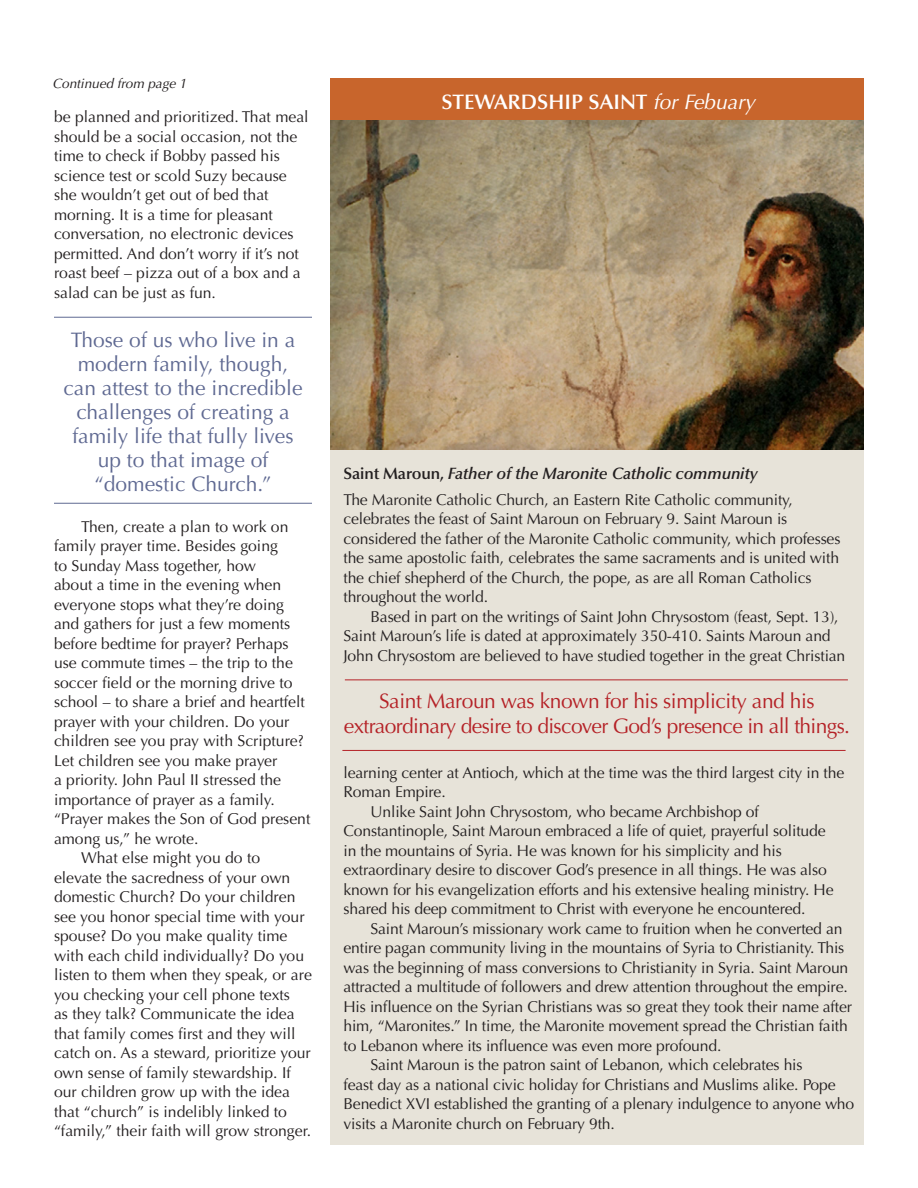
<style>
.page{position:relative;width:918px;height:1188px;background:#fff}
.page>*{position:absolute;margin:0;border:0;box-sizing:border-box;transform-origin:0 0}
.t1{font:21px/24px "Optima";color:#5f6992;text-align:center}
.No_Spacing{font:21px/25.5px "Optima";letter-spacing:-.03em;color:#b52227;text-align:center}
.t2{font:600 21px "Optima";color:#fff}
.t3{font:italic 600 16.5px "Optima";letter-spacing:-.01em;color:#231f20}
.t4{font:15.75px/19.5px "Optima";letter-spacing:-.01em;color:#231f20}
.t5{font:italic 13.5px "Optima";color:#231f20}
.s1{font-weight:400;font-style:italic}
.s2{font-style:normal}
</style>
<div class="page">
<hr style="left:54px;top:317px;width:258px;height:1px;background:#5f6992">
<hr style="left:54px;top:503px;width:258px;height:1px;background:#5f6992">
<div style="left:330px;top:78px;width:534px;height:1067px;background:#e7e3d9"></div>
<div style="left:330px;top:78px;width:534px;height:43px;background:#c8652c"></div>
<hr style="left:345px;top:680px;width:503px;height:1px;background:#b52227">
<hr style="left:342px;top:750px;width:504px;height:1px;background:#b52227">
<img style="left:330px;top:121px;width:534px;height:328px">
<p class="t5" style="left:52px;top:75px;width:136px">Continued from page 1</p>
<p class="t4" style="left:54px;top:108px;width:256px">be planned and prioritized. That meal should be a social occasion, not the time to check if Bobby passed his science test or scold Suzy because she wouldn’t get out of bed that morning. It is a time for pleasant conversation, no electronic devices permitted. And don’t worry if it’s not roast beef – pizza out of a box and a salad can be just as fun.</p>
<p class="t1" style="left:63px;top:328px;width:241px">Those of us who live in a modern family, though, can attest to the incredible challenges of creating a family life that fully lives up to that image of “domestic Church.”</p>
<p class="t4" style="left:54px;top:517px;width:258px;text-indent:27px">Then, create a plan to work on family prayer time. Besides going<br>to Sunday Mass together, how<br>about a time in the evening when everyone stops what they’re doing and gathers for just a few moments before bedtime for prayer? Perhaps use commute times – the trip to the soccer field or the morning drive to school – to share a brief and heartfelt prayer with your children. Do your children see you pray with Scripture?<br>Let children see you make prayer<br>a priority. John Paul II stressed the importance of prayer as a family. “Prayer makes the Son of God present among us,” he wrote.</p>
<p class="t4" style="left:54px;top:849px;width:259px;text-indent:27px">What else might you do to<br>elevate the sacredness of your own domestic Church? Do your children see you honor special time with your spouse? Do you make quality time with each child individually? Do you listen to them when they speak, or are you checking your cell phone texts<br>as they talk? Communicate the idea that family comes first and they will catch on. As a steward, prioritize your own sense of family stewardship. If our children grow up with the idea that “church” is indelibly linked to “family,” their faith will grow stronger.</p>
<p class="t2" style="left:442px;top:89px;width:315px">STEWARDSHIP SAINT <span class="s1">for Febuary</span></p>
<p class="t3" style="left:344px;top:464px;width:416px"><span class="s2">Saint Maroun,</span> Father of the Maronite Catholic community</p>
<p class="t4" style="left:344px;top:490px;width:498px">The Maronite Catholic Church, an Eastern Rite Catholic community, celebrates the feast of Saint Maroun on February 9. Saint Maroun is considered the father of the Maronite Catholic community, which professes the same apostolic faith, celebrates the same sacraments and is united with the chief shepherd of the Church, the pope, as are all Roman Catholics throughout the world.</p>
<p class="t4" style="left:344px;top:607px;width:503px;text-indent:27px">Based in part on the writings of Saint John Chrysostom (feast, Sept. 13),<br>Saint Maroun’s life is dated at approximately 350-410. Saints Maroun and<br>John Chrysostom are believed to have studied together in the great Christian</p>
<p class="No_Spacing" style="left:344px;top:688px;width:508px">Saint Maroun was known for his simplicity and his extraordinary desire to discover God’s presence in all things.</p>
<p class="t4" style="left:344px;top:763px;width:502px">learning center at Antioch, which at the time was the third largest city in the<br>Roman Empire.</p>
<p class="t4" style="left:344px;top:802px;width:492px;text-indent:27px">Unlike Saint John Chrysostom, who became Archbishop of Constantinople, Saint Maroun embraced a life of quiet, prayerful solitude in the mountains of Syria. He was known for his simplicity and his extraordinary desire to discover God’s presence in all things. He was also known for his evangelization efforts and his extensive healing ministry. He shared his deep commitment to Christ with everyone he encountered.</p>
<p class="t4" style="left:344px;top:919px;width:510px;text-indent:27px">Saint Maroun’s missionary work came to fruition when he converted an entire pagan community living in the mountains of Syria to Christianity. This was the beginning of mass conversions to Christianity in Syria. Saint Maroun attracted a multitude of followers and drew attention throughout the empire.<br>His influence on the Syrian Christians was so great they took their name after him, “Maronites.” In time, the Maronite movement spread the Christian faith to Lebanon where its influence was even more profound.</p>
<p class="t4" style="left:344px;top:1056px;width:512px;text-indent:27px">Saint Maroun is the patron saint of Lebanon, which celebrates his<br>feast day as a national civic holiday for Christians and Muslims alike. Pope Benedict XVI established the granting of a plenary indulgence to anyone who visits a Maronite church on February 9th.</p>
</div>
